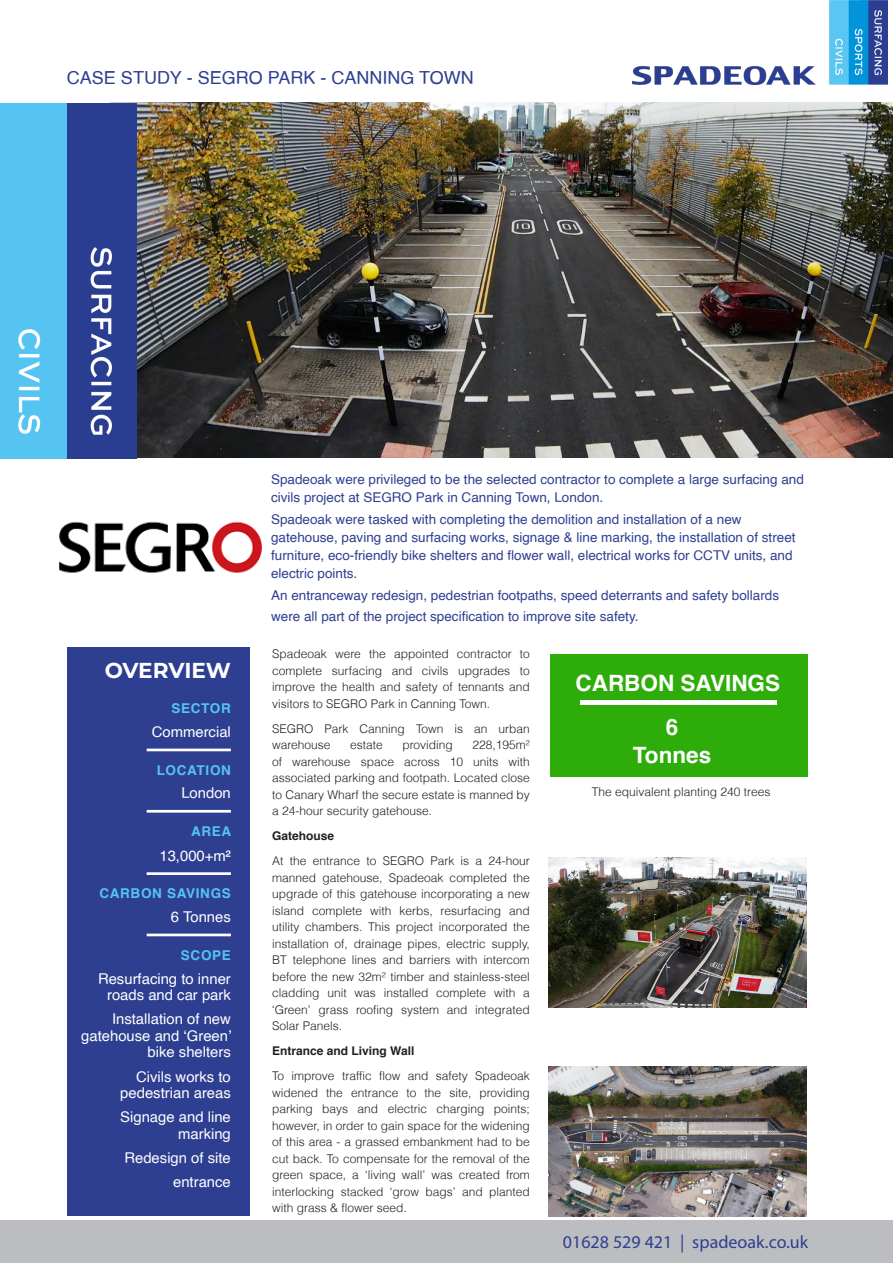
<style>
.page{position:relative;width:893px;height:1263px;background:#fff}
.page>*{position:absolute;margin:0;border:0;box-sizing:border-box;transform-origin:0 0}
.t1{font:700 22.5px "Helvetica";color:#fff}
.t2{font:700 21.6px "Montserrat";letter-spacing:-.01em;color:#fff}
.Intro_text{font:18px "Helvetica";color:#2e3f91}
.t3{font:18px "Myriad Pro";color:#2e3f91}
.Overview_body_copy{font:14.85px/16.5px "Helvetica";color:#fff;text-align:right}
.Overview_Rule_After{font:14.85px "Helvetica";color:#fff}
.Intro_text-2{font:13.5px/18px "Helvetica";color:#2e3f91}
.Overview_header{font:700 13.5px "Helvetica";letter-spacing:.05em;color:#55c4f2}
.Body_Copy{font:300 12px/16.5px "Helvetica";color:#231f20;text-align:justify}
.Body_Copy-2{font:700 12px "Helvetica";color:#231f20}
.s1{font-size:15px}
</style>
<div class="page">
<img style="left:549px;top:1067px;width:258px;height:149px">
<div style="left:67px;top:647px;width:183px;height:569px;background:#2e3f91"></div>
<img style="left:111px;top:103px;width:782px;height:355px">
<hr style="left:147px;top:749px;width:84px;height:2px;background:#fff">
<hr style="left:147px;top:810px;width:84px;height:3px;background:#fff">
<hr style="left:147px;top:872px;width:84px;height:3px;background:#fff">
<hr style="left:147px;top:933px;width:84px;height:3px;background:#fff">
<div style="left:0;top:1220px;width:893px;height:43px;background:#bcbdc0"></div>
<img style="left:59px;top:521px;width:203px;height:52px">
<img style="left:632px;top:0;width:256px;height:84px">
<img style="left:549px;top:858px;width:258px;height:149px">
<div style="left:550px;top:655px;width:258px;height:122px;background:#2ead0a"></div>
<div style="left:0;top:104px;width:67px;height:354px;background:#55c4f2"></div>
<img style="left:19px;top:329px;width:22px;height:104px">
<div style="left:67px;top:104px;width:70px;height:355px;background:#293e91"></div>
<img style="left:90px;top:247px;width:22px;height:187px">
<div style="left:580px;top:700px;width:196px;height:5px;background:#fff"></div>
<p class="Intro_text" style="left:67px;top:64px;width:408px">CASE STUDY - SEGRO PARK - CANNING TOWN</p>
<p class="t2" style="left:105px;top:655px;width:128px">OVERVIEW</p>
<p class="Overview_header" style="left:172px;top:698px;width:61px">SECTOR</p>
<p class="Overview_Rule_After" style="left:152px;top:720px;width:81px">Commercial</p>
<p class="Overview_header" style="left:157px;top:759px;width:76px">LOCATION</p>
<p class="Overview_Rule_After" style="left:181px;top:782px;width:51px">London</p>
<p class="Overview_header" style="left:191px;top:820px;width:42px">AREA</p>
<p class="Overview_Rule_After" style="left:159px;top:844px;width:73px">13,000+m<span class="s1">²</span></p>
<p class="Overview_header" style="left:99px;top:883px;width:133px">CARBON SAVINGS</p>
<p class="Overview_Rule_After" style="left:171px;top:905px;width:61px">6 Tonnes</p>
<p class="Overview_header" style="left:181px;top:944px;width:51px">SCOPE</p>
<p class="Overview_body_copy" style="left:98px;top:971px;width:134px">Resurfacing to inner roads and car park</p>
<p class="Overview_body_copy" style="left:81px;top:1011px;width:152px">Installation of new gatehouse and ‘Green’ bike shelters</p>
<p class="Overview_body_copy" style="left:120px;top:1068px;width:112px">Civils works to pedestrian areas</p>
<p class="Overview_body_copy" style="left:120px;top:1109px;width:112px">Signage and line marking</p>
<p class="Overview_body_copy" style="left:124px;top:1146px;width:108px;line-height:24px">Redesign of site entrance</p>
<p class="Intro_text-2" style="left:271px;top:470px;width:534px">Spadeoak were privileged to be the selected contractor to complete a large surfacing and civils project at SEGRO Park in Canning Town, London.</p>
<p class="Intro_text-2" style="left:271px;top:510px;width:526px">Spadeoak were tasked with completing the demolition and installation of a new gatehouse, paving and surfacing works, signage &amp; line marking, the installation of street furniture, eco-friendly bike shelters and flower wall, electrical works for CCTV units, and electric points.</p>
<p class="Intro_text-2" style="left:271px;top:585px;width:510px;line-height:21px">An entranceway redesign, pedestrian footpaths, speed deterrants and safety bollards were all part of the project specification to improve site safety.</p>
<p class="Body_Copy" style="left:272px;top:645px;width:259px">Spadeoak were the appointed contractor to complete surfacing and civils upgrades to improve the health and safety of tennants and visitors to SEGRO Park in Canning Town.</p>
<p class="Body_Copy" style="left:272px;top:720px;width:259px">SEGRO Park Canning Town is an urban warehouse</p>
<p class="Body_Copy" style="left:272px;top:736px;width:259px;text-indent:200px">228,195m² of warehouse space across 10 units with associated parking and footpath. Located close to Canary Wharf the secure estate is manned by a 24-hour security gatehouse.</p>
<p class="Body_Copy-2" style="left:272px;top:826px;width:64px">Gatehouse</p>
<p class="Body_Copy" style="left:272px;top:852px;width:259px">At the entrance to SEGRO Park is a 24-hour manned gatehouse, Spadeoak completed the upgrade of this gatehouse incorporating a new island complete with kerbs, resurfacing and utility chambers. This project incorporated the installation of, drainage pipes, electric supply, BT telephone lines and barriers with intercom before the new 32m² timber and stainless-steel cladding unit was installed complete with a ‘Green’ grass roofing system and integrated Solar Panels.</p>
<p class="Body_Copy-2" style="left:272px;top:1041px;width:144px">Entrance and Living Wall</p>
<p class="Body_Copy" style="left:272px;top:1067px;width:259px">To improve traffic flow and safety Spadeoak widened the entrance to the site, providing parking bays and electric charging points; however, in order to gain space for the widening of this area - a grassed embankment had to be cut back. To compensate for the removal of the green space, a ‘living wall’ was created from interlocking stacked ‘grow bags’ and planted with grass &amp; flower seed.</p>
<p class="Body_Copy" style="left:350px;top:736px;width:34px">estate</p>
<p class="Body_Copy" style="left:402px;top:736px;width:52px">providing</p>
<p class="t1" style="left:575px;top:665px;width:206px">CARBON SAVINGS</p>
<p class="t1" style="left:666px;top:709px;width:14px">6</p>
<p class="t1" style="left:633px;top:737px;width:80px">Tonnes</p>
<p class="Body_Copy" style="left:592px;top:783px;width:180px">The equivalent planting 240 trees</p>
<p class="t3" style="left:563px;top:1230px;width:247px">01628 529 421 | spadeoak.co.uk</p>
</div>
